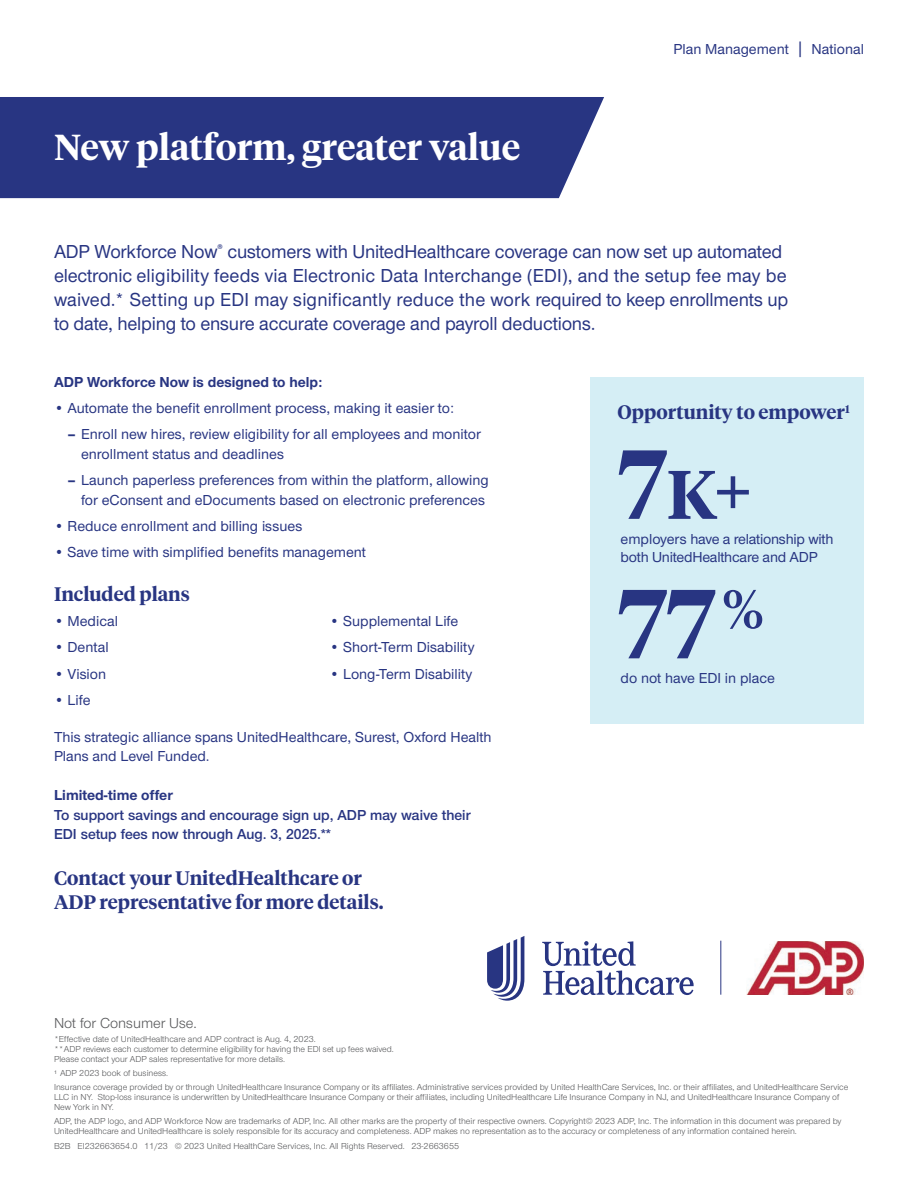
<style>
.page{position:relative;width:918px;height:1188px;background:#fff}
.page>*{position:absolute;margin:0;border:0;box-sizing:border-box;transform-origin:0 0}
.t1{font:600 97.5px "UHC Serif Headline";color:#283582}
.Continued_asterisk_footnotes{font:600 54px "UHC Serif Headline";color:#283582}
.H3{font:600 36px "UHC Serif Headline";color:#fff}
.Lead_In{font:500 19.5px/24px "UHC Sans";letter-spacing:-.01em;color:#283582}
.CTA{font:600 19.5px/23.4px "UHC Serif Headline";color:#283582}
.H5{font:600 19.5px "UHC Serif Headline";color:#283582}
.Body{font:500 15px/19.5px "UHC Sans";color:#283582}
.Body-2{font:600 15px/19.5px "UHC Sans";color:#283582}
.H6-Sans{font:700 15px "UHC Sans";color:#283582}
.Disclaimer_Copyright_Numbers{font:15px "UHC Sans";color:#57585a}
.Disclaimer_Copyright_Numbers-2{font:9px/9.8px "UHC Sans";color:#57585a}
.s1{font-size:18.75px}
.s2{font-weight:700}
.s3{font-size:68.25px}
.s4{font-size:72px}
</style>
<div class="page">
<div style="left:0;top:97px;width:604px;height:101px;background:#283582"></div>
<div style="left:591px;top:377px;width:273px;height:347px;background:#d5eef5"></div>
<hr style="left:720px;top:941px;width:1px;height:54px;background:#283582">
<svg style="left:487px;top:936px;width:37px;height:65px"></svg>
<svg style="left:542px;top:941px;width:152px;height:54px"></svg>
<img style="left:747px;top:941px;width:117px;height:54px">
<p class="H3" style="left:54px;top:123px;width:468px">New platform, greater value</p>
<h3 class="Body" style="left:674px;top:39px;width:192px">Plan Management <span class="s1">|</span> National</h3>
<p class="Lead_In" style="left:54px;top:239px;width:736px">ADP Workforce Now<sup>®</sup> customers with UnitedHealthcare coverage can now set up automated electronic eligibility feeds via Electronic Data Interchange (EDI), and the setup fee may be waived.* Setting up EDI may significantly reduce the work required to keep enrollments up to date, helping to ensure accurate coverage and payroll deductions.</p>
<p class="H6-Sans" style="left:54px;top:372px;width:270px">ADP Workforce Now is designed to help:</p>
<p class="Body" style="left:54px;top:398px;width:402px">• Automate the benefit enrollment process, making it easier to:</p>
<p class="Body" style="left:81px;top:424px;width:401px;text-indent:-14px"><span class="s2">–</span> Enroll new hires, review eligibility for all employees and monitor enrollment status and deadlines</p>
<p class="Body" style="left:68px;top:470px;width:423px;text-align:right"><span class="s2">–</span> Launch paperless preferences from within the platform, allowing for eConsent and eDocuments based on electronic preferences</p>
<p class="Body" style="left:54px;top:516px;width:250px">• Reduce enrollment and billing issues</p>
<p class="Body" style="left:54px;top:542px;width:314px">• Save time with simplified benefits management</p>
<p class="H5" style="left:54px;top:580px;width:137px">Included plans</p>
<p class="Body" style="left:54px;top:611px;width:65px">• Medical</p>
<p class="Body" style="left:54px;top:637px;width:56px">• Dental</p>
<p class="Body" style="left:54px;top:663px;width:54px">• Vision</p>
<p class="Body" style="left:54px;top:689px;width:38px">• Life</p>
<p class="Body" style="left:330px;top:611px;width:130px">• Supplemental Life</p>
<p class="Body" style="left:330px;top:637px;width:146px">• Short-Term Disability</p>
<p class="Body" style="left:330px;top:663px;width:144px">• Long-Term Disability</p>
<p class="Body" style="left:54px;top:726px;width:439px">This strategic alliance spans UnitedHealthcare, Surest, Oxford Health<br>Plans and Level Funded.</p>
<p class="Body-2" style="left:54px;top:785px;width:418px"><span class="s2">Limited-time offer<br></span>To support savings and encourage sign up, ADP may waive their<br>EDI setup fees now through Aug. 3, 2025.**</p>
<p class="CTA" style="left:54px;top:866px;width:331px">Contact your UnitedHealthcare or<br>ADP representative for more details.</p>
<p class="H5" style="left:618px;top:399px;width:234px">Opportunity to empower<sup>1</sup></p>
<p class="t1" style="left:618px;top:417px;width:137px">7<span class="s3">k</span><span class="s4">+</span></p>
<p class="Body" style="left:621px;top:529px;width:214px;line-height:18px">employers have a relationship with both UnitedHealthcare and ADP</p>
<p class="t1" style="left:618px;top:557px;width:99px">77</p>
<p class="Body" style="left:621px;top:668px;width:156px">do not have EDI in place</p>
<p class="Continued_asterisk_footnotes" style="left:722px;top:572px;width:44px">%</p>
<p class="Disclaimer_Copyright_Numbers" style="left:54px;top:1014px;width:144px">Not for Consumer Use.</p>
<p class="Disclaimer_Copyright_Numbers-2" style="left:54px;top:1034px;width:341px">*Effective date of UnitedHealthcare and ADP contract is Aug. 4, 2023.<br>**ADP reviews each customer to determine eligibility for having the EDI set up fees waived.<br>Please contact your ADP sales representative for more details.</p>
<p class="Disclaimer_Copyright_Numbers-2" style="left:54px;top:1068px;width:116px"><sup>1</sup> ADP 2023 book of business.</p>
<p class="Disclaimer_Copyright_Numbers-2" style="left:54px;top:1082px;width:796px">Insurance coverage provided by or through UnitedHealthcare Insurance Company or its affiliates. Administrative services provided by United HealthCare Services, Inc. or their affiliates, and UnitedHealthcare Service<br>LLC in NY. Stop-loss insurance is underwritten by UnitedHealthcare Insurance Company or their affiliates, including UnitedHealthcare Life Insurance Company in NJ, and UnitedHealthcare Insurance Company of<br>New York in NY.</p>
<p class="Disclaimer_Copyright_Numbers-2" style="left:54px;top:1116px;width:789px">ADP, the ADP logo, and ADP Workforce Now are trademarks of ADP, Inc. All other marks are the property of their respective owners. Copyright© 2023 ADP, Inc. The information in this document was prepared by<br>UnitedHealthcare and UnitedHealthcare is solely responsible for its accuracy and completeness. ADP makes no representation as to the accuracy or completeness of any information contained herein.</p>
<p class="Disclaimer_Copyright_Numbers-2" style="left:54px;top:1141px;width:407px">B2B EI232663654.0 11/23 © 2023 United HealthCare Services, Inc. All Rights Reserved. 23-2663655</p>
</div>
